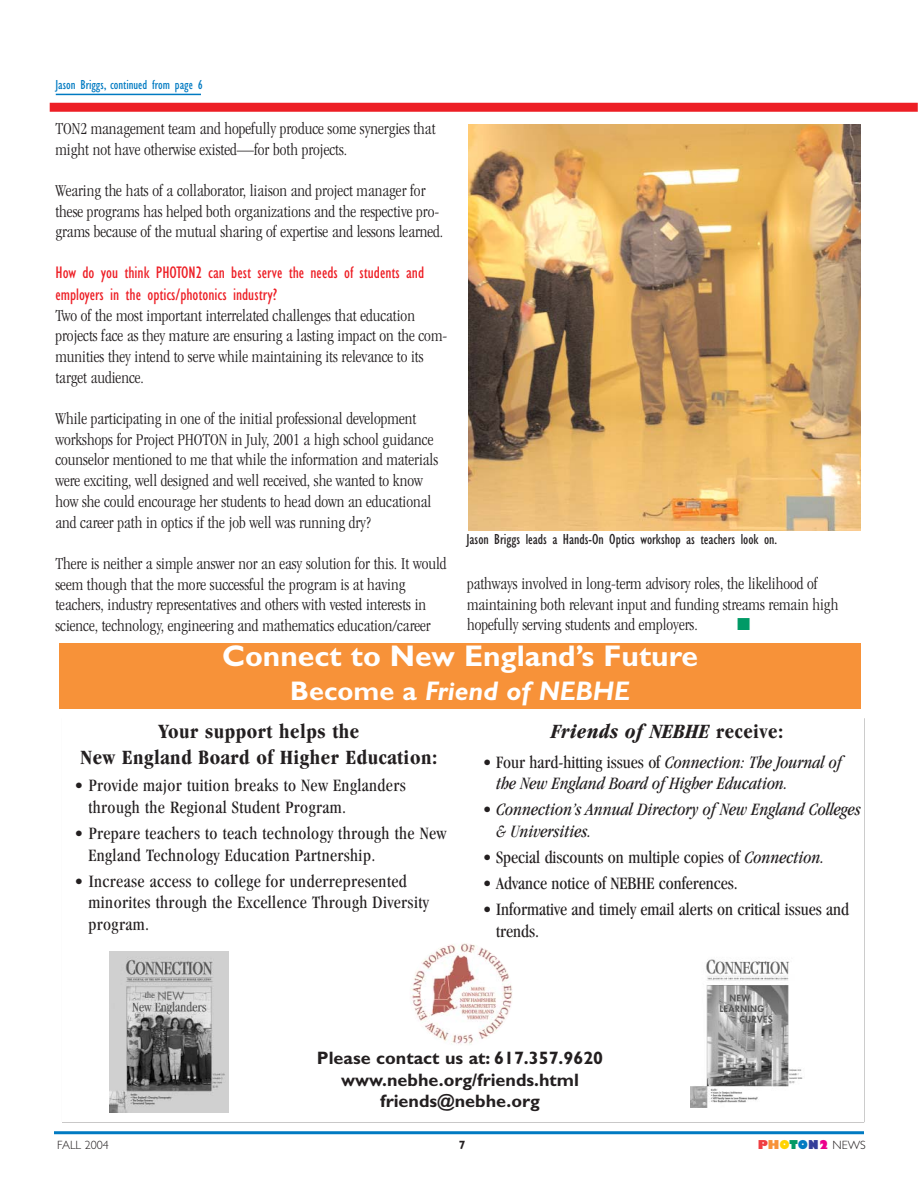
<style>
.page{position:relative;width:918px;height:1188px;background:#fff}
.page>*{position:absolute;margin:0;border:0;box-sizing:border-box;transform-origin:0 0}
.t1{font:700 30px "Gill Sans";color:#fff}
.t2{font:italic 700 27px "Gill Sans";color:#fff}
.t3{font:700 condensed 21px/25.2px "Garamond";letter-spacing:.025em;color:#231f20;text-align:center}
.t4{font:italic 700 condensed 21px "Garamond";letter-spacing:.025em;color:#231f20}
.t5{font:condensed 18px/21.6px "Garamond";letter-spacing:.02em;color:#231f20}
.t6{font:italic condensed 18px/21.6px "Garamond";color:#231f20}
.t7{font:condensed 18px/21.6px "Garamond";color:#231f20}
.t8{font:700 18px/21.6px "Gill Sans";color:#231f20;text-align:center}
.t9{font:300 condensed 17.25px/20.7px "Garamond";color:#231f20}
.t10{font:condensed 17.25px/21.1px "Gill Sans";color:#ed1e25}
.t11{font:17.25px "Zapf Dingbats";color:#009a66}
.t12{font:condensed 15px "Gill Sans";color:#231f20}
.t13{font:condensed 13.5px "Gill Sans";color:#007ac2}
.t14{font:300 12px "Gill Sans";color:#231f20}
.t15{font:700 12px "Gill Sans";color:#231f20}
.s1{font-style:normal}
.s2{font-style:italic}
.s3{font-weight:800;color:#ef3e42}
.s4{font-weight:800;color:#f79239}
.s5{font-weight:800;color:#ffd300}
.s6{font-weight:800;color:#009a66}
.s7{font-weight:800;color:#007ac2}
.s8{font-weight:800;color:#343e99}
.s9{font-weight:800;color:#ec008c}
</style>
<div class="page">
<div style="left:59px;top:643px;width:802px;height:66px;background:#f79239"></div>
<hr style="left:54px;top:1131px;width:810px;height:3px;background:#007ac2">
<div style="left:50px;top:103px;width:868px;height:9px;background:#ed1e25"></div>
<img style="left:468px;top:124px;width:393px;height:407px">
<hr style="left:56px;top:94px;width:145px;height:1px;background:#007ac2">
<div style="left:110px;top:951px;width:120px;height:163px;background:#d0d0d0"></div>
<img style="left:110px;top:959px;width:115px;height:153px">
<img style="left:690px;top:959px;width:113px;height:148px">
<img style="left:410px;top:943px;width:103px;height:103px;border-radius:50%">
<p class="t13" style="left:56px;top:80px;width:149px">Jason Briggs, continued from page 6</p>
<p class="t9" style="left:55px;top:119px;width:382px">TON2 management team and hopefully produce some synergies that might not have otherwise existed—for both projects.</p>
<p class="t9" style="left:55px;top:181px;width:389px">Wearing the hats of a collaborator, liaison and project manager for these programs has helped both organizations and the respective pro&shy;grams because of the mutual sharing of expertise and lessons learned.</p>
<p class="t10" style="left:55px;top:264px;width:370px">How do you think PHOTON2 can best serve the needs of students and employers in the optics/photonics industry?</p>
<p class="t9" style="left:55px;top:306px;width:393px">Two of the most important interrelated challenges that education projects face as they mature are ensuring a lasting impact on the com&shy;munities they intend to serve while maintaining its relevance to its target audience.</p>
<p class="t9" style="left:55px;top:410px;width:384px">While participating in one of the initial professional development workshops for Project PHOTON in July, 2001 a high school guidance counselor mentioned to me that while the information and materials were exciting, well designed and well received, she wanted to know how she could encourage her students to head down an educational and career path in optics if the job well was running dry?</p>
<p class="t9" style="left:55px;top:554px;width:393px">There is neither a simple answer nor an easy solution for this. It would seem though that the more successful the program is at having teachers, industry representatives and others with vested interests in science, technology, engineering and mathematics education/career</p>
<p class="t12" style="left:466px;top:534px;width:312px">Jason Briggs leads a Hands-On Optics workshop as teachers look on.</p>
<p class="t9" style="left:467px;top:574px;width:373px">pathways involved in long-term advisory roles, the likelihood of maintaining both relevant input and funding streams remain high hopefully serving students and employers.</p>
<p class="t11" style="left:737px;top:616px;width:15px">■</p>
<h1 class="t1" style="left:222px;top:645px;width:478px">Connect to New England’s Future</h1>
<h2 class="t2" style="left:290px;top:681px;width:341px"><span class="s1">Become a</span> Friend of NEBHE</h2>
<p class="t3" style="left:81px;top:721px;width:358px">Your support helps the<br>New England Board of Higher Education:</p>
<p class="t5" style="left:88px;top:776px;width:319px;text-indent:-14px">• Provide major tuition breaks to New Englanders through the Regional Student Program.</p>
<p class="t5" style="left:88px;top:824px;width:360px;text-indent:-14px">• Prepare teachers to teach technology through the New<br>England Technology Education Partnership.</p>
<p class="t5" style="left:88px;top:872px;width:342px;text-indent:-14px">• Increase access to college for underrepresented minorites through the Excellence Through Diversity program.</p>
<p class="t4" style="left:551px;top:724px;width:234px">Friends of NEBHE <span class="s1">receive:</span></p>
<p class="t6" style="left:496px;top:753px;width:347px;text-indent:-13px"><span class="s1">• Four hard-hitting issues of</span> Connection: The Journal of the New England Board of Higher Education.</p>
<p class="t6" style="left:496px;top:800px;width:366px;text-indent:-13px"><span class="s1">•</span> Connection’s Annual Directory of New England Colleges &amp; Universities.</p>
<p class="t7" style="left:483px;top:848px;width:343px">• Special discounts on multiple copies of <span class="s2">Connection.</span></p>
<p class="t7" style="left:483px;top:874px;width:256px">• Advance notice of NEBHE conferences.</p>
<p class="t7" style="left:496px;top:900px;width:355px;text-indent:-13px">• Informative and timely email alerts on critical issues and trends.</p>
<p class="t8" style="left:317px;top:1049px;width:288px">Please contact us at: 617.357.9620 www.nebhe.org/friends.html friends@nebhe.org</p>
<p class="t14" style="left:57px;top:1141px;width:53px">FALL 2004</p>
<p class="t15" style="left:459px;top:1141px;width:8px">7</p>
<p class="t14" style="left:758px;top:1141px;width:109px"><span class="s3">P</span><span class="s4">H</span><span class="s5">O</span><span class="s6">T</span><span class="s7">O</span><span class="s8">N</span><span class="s9">2</span> NEWS</p>
</div>
